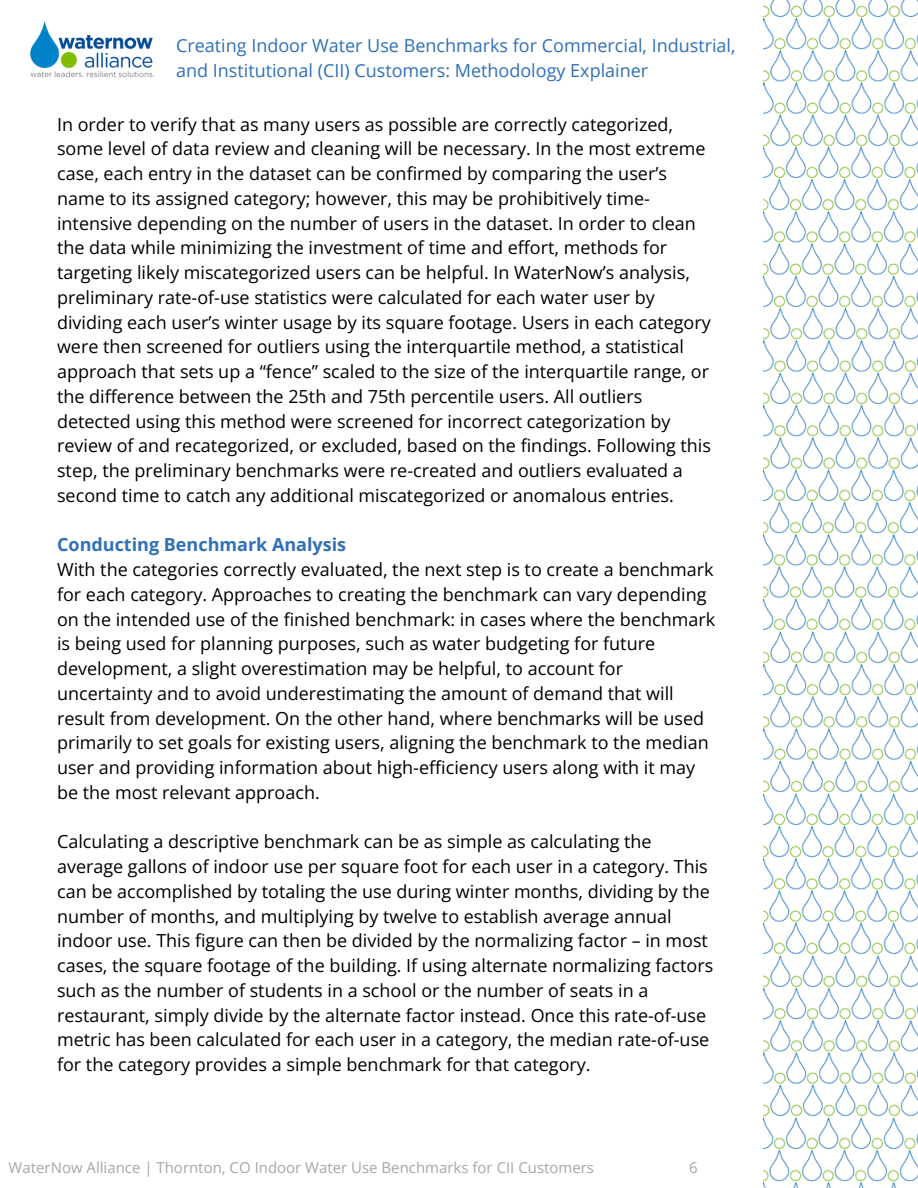
<style>
.page{position:relative;width:918px;height:1188px;background:#fff}
.page>*{position:absolute;margin:0;border:0;box-sizing:border-box;transform-origin:0 0}
.t1{font:18px/24.8px "Open Sans";color:#000}
.t2{font:18px/24.8px "Open Sans";color:#2f70b7}
.t3{font:15px "Open Sans";color:#a6a6a6}
.s1{font-weight:700;color:#2f70b7}
</style>
<div class="page">
<img style="left:764px;top:0;width:154px;height:146px">
<img style="left:764px;top:146px;width:154px;height:160px">
<img style="left:764px;top:306px;width:154px;height:324px">
<img style="left:764px;top:630px;width:154px;height:324px">
<img style="left:764px;top:954px;width:154px;height:234px">
<img style="left:30px;top:21px;width:125px;height:57px">
<h1 class="t2" style="left:176px;top:32px;width:561px">Creating Indoor Water Use Benchmarks for Commercial, Industrial, and Institutional (CII) Customers: Methodology Explainer</h1>
<h1 class="t1" style="left:57px;top:111px;width:656px">In order to verify that as many users as possible are correctly categorized, some level of data review and cleaning will be necessary. In the most extreme case, each entry in the dataset can be confirmed by comparing the user’s name to its assigned category; however, this may be prohibitively time&shy;intensive depending on the number of users in the dataset. In order to clean the data while minimizing the investment of time and effort, methods for targeting likely miscategorized users can be helpful. In WaterNow’s analysis, preliminary rate-of-use statistics were calculated for each water user by dividing each user’s winter usage by its square footage. Users in each category were then screened for outliers using the interquartile method, a statistical approach that sets up a “fence” scaled to the size of the interquartile range, or the difference between the 25th and 75th percentile users. All outliers detected using this method were screened for incorrect categorization by review of and recategorized, or excluded, based on the findings. Following this step, the preliminary benchmarks were re-created and outliers evaluated a second time to catch any additional miscategorized or anomalous entries.</h1>
<h1 class="t1" style="left:57px;top:532px;width:660px"><span class="s1">Conducting Benchmark Analysis<br></span>With the categories correctly evaluated, the next step is to create a benchmark for each category. Approaches to creating the benchmark can vary depending on the intended use of the finished benchmark: in cases where the benchmark is being used for planning purposes, such as water budgeting for future development, a slight overestimation may be helpful, to account for uncertainty and to avoid underestimating the amount of demand that will result from development. On the other hand, where benchmarks will be used primarily to set goals for existing users, aligning the benchmark to the median user and providing information about high-efficiency users along with it may be the most relevant approach.</h1>
<p class="t1" style="left:57px;top:829px;width:658px">Calculating a descriptive benchmark can be as simple as calculating the average gallons of indoor use per square foot for each user in a category. This can be accomplished by totaling the use during winter months, dividing by the number of months, and multiplying by twelve to establish average annual indoor use. This figure can then be divided by the normalizing factor – in most cases, the square footage of the building. If using alternate normalizing factors such as the number of students in a school or the number of seats in a restaurant, simply divide by the alternate factor instead. Once this rate-of-use metric has been calculated for each user in a category, the median rate-of-use for the category provides a simple benchmark for that category.</p>
<p class="t3" style="left:9px;top:1157px;width:587px">WaterNow Alliance | Thornton, CO Indoor Water Use Benchmarks for CII Customers</p>
<p class="t3" style="left:689px;top:1157px;width:10px">6</p>
</div>
